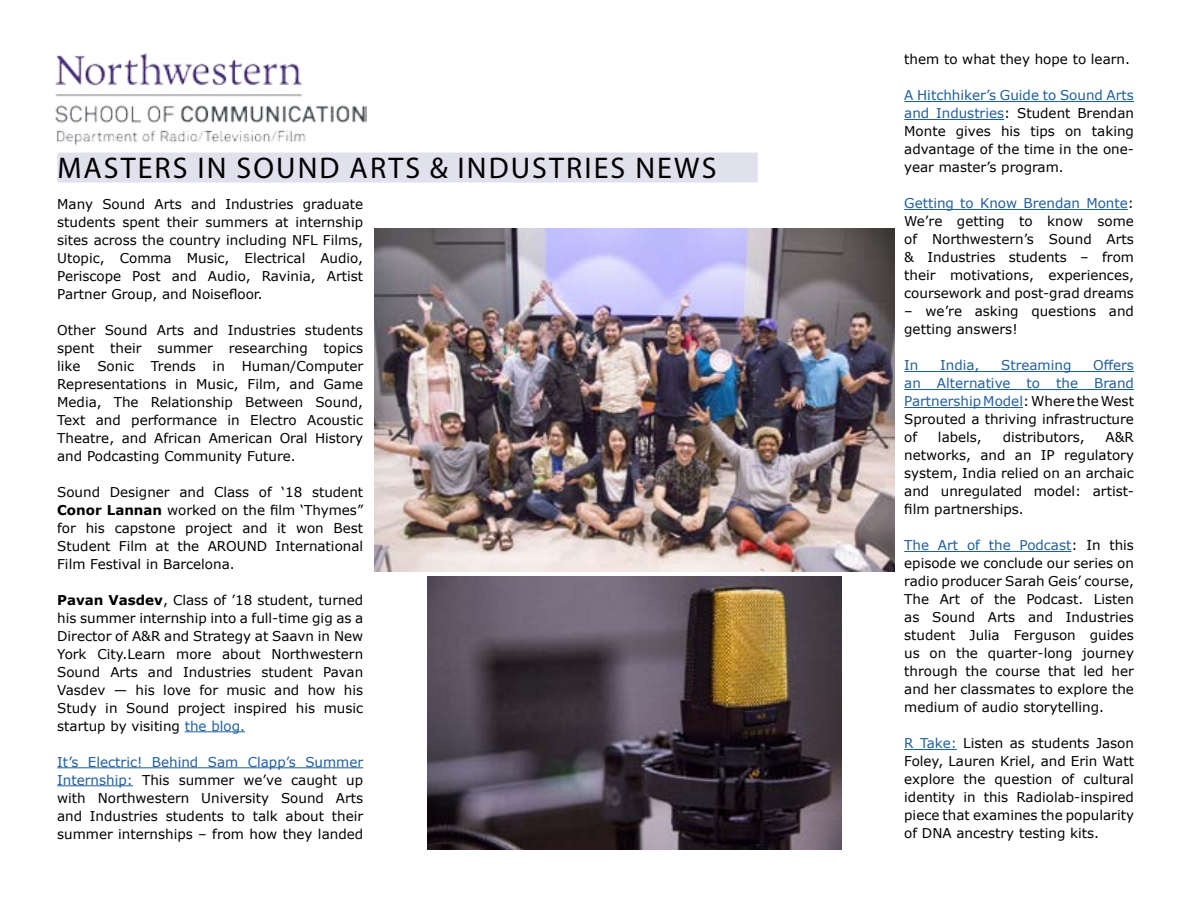
<style>
.page{position:relative;width:1188px;height:918px;background:#fff}
.page>*{position:absolute;margin:0;border:0;box-sizing:border-box;transform-origin:0 0}
.t1{font:30px "Myriad Pro";letter-spacing:.07em;color:#000}
.t2{font:13.5px/18px "Verdana";color:#000;text-align:justify}
.t3{font:13.5px "Verdana";color:#215e9e}
.s1{font-weight:700}
.s2{color:#215e9e}
</style>
<div class="page">
<img style="left:55px;top:54px;width:311px;height:92px">
<div style="left:58px;top:153px;width:700px;height:30px;background:#e1e0ed"></div>
<hr style="left:185px;top:731px;width:60px;height:1px;background:#215e9e">
<hr style="left:57px;top:767px;width:306px;height:1px;background:#215e9e">
<hr style="left:57px;top:785px;width:76px;height:1px;background:#215e9e">
<hr style="left:904px;top:101px;width:230px;height:1px;background:#215e9e">
<hr style="left:904px;top:119px;width:100px;height:1px;background:#215e9e">
<hr style="left:904px;top:209px;width:224px;height:1px;background:#215e9e">
<hr style="left:904px;top:371px;width:230px;height:1px;background:#215e9e">
<hr style="left:904px;top:389px;width:230px;height:1px;background:#215e9e">
<hr style="left:904px;top:407px;width:119px;height:1px;background:#215e9e">
<hr style="left:904px;top:551px;width:167px;height:1px;background:#215e9e">
<hr style="left:904px;top:749px;width:53px;height:1px;background:#215e9e">
<img style="left:427px;top:576px;width:415px;height:273px">
<img style="left:374px;top:229px;width:521px;height:343px">
<h1 class="t1" style="left:58px;top:149px;width:661px">MASTERS IN SOUND ARTS &amp; INDUSTRIES NEWS</h1>
<p class="t2" style="left:57px;top:195px;width:308px">Many Sound Arts and Industries graduate students spent their summers at internship sites across the country including NFL Films, Utopic, Comma Music, Electrical Audio, Periscope Post and Audio, Ravinia, Artist Partner Group, and Noisefloor.</p>
<p class="t2" style="left:57px;top:321px;width:308px">Other Sound Arts and Industries students spent their summer researching topics like</p>
<p class="t2" style="left:57px;top:357px;width:308px;text-indent:185px">Human/Computer Representations in Music, Film, and Game Media, The Relationship Between Sound, Text and performance in Electro Acoustic Theatre, and African American Oral History and Podcasting Community Future.</p>
<p class="t2" style="left:57px;top:483px;width:308px">Sound Designer and Class of ‘18 student <span class="s1">Conor Lannan</span> worked on the film ‘Thymes” for his capstone project and it won Best Student Film at the AROUND International Film Festival in Barcelona.</p>
<p class="t2" style="left:57px;top:591px;width:308px"><span class="s1">Pavan Vasdev</span>, Class of ’18 student, turned his summer internship into a full-time gig as a Director of A&amp;R and Strategy at Saavn in New York City.Learn more about Northwestern Sound Arts and Industries student Pavan Vasdev — his love for music and how his Study in Sound project inspired his music startup by visiting <span class="s2">the blog.</span></p>
<p class="t2" style="left:57px;top:752px;width:308px"><span class="s2">It’s Electric! Behind Sam Clapp’s Summer Internship:</span> This summer we’ve caught up with Northwestern University Sound Arts and Industries students to talk about their summer internships – from how they landed</p>
<p class="t2" style="left:97px;top:357px;width:38px">Sonic</p>
<p class="t2" style="left:151px;top:357px;width:75px">Trends in</p>
<p class="t2" style="left:904px;top:50px;width:227px">them to what they hope to learn.</p>
<p class="t2" style="left:904px;top:86px;width:231px"><span class="s2">A Hitchhiker’s Guide to Sound Arts and Industries</span>: Student Brendan Monte gives his tips on taking advantage of the time in the one&shy;year master’s program.</p>
<p class="t2" style="left:904px;top:194px;width:231px"><span class="s2">Getting to Know Brendan Monte</span>:<br>We’re getting to know some of Northwestern’s Sound Arts &amp; Industries students – from their motivations, experiences, coursework and post-grad dreams</p>
<p class="t2" style="left:904px;top:302px;width:231px">– we’re asking questions and getting answers!</p>
<p class="t3" style="left:904px;top:356px;width:16px">In</p>
<p class="t3" style="left:940px;top:356px;width:41px">India,</p>
<p class="t3" style="left:1001px;top:356px;width:72px">Streaming</p>
<p class="t2" style="left:904px;top:356px;width:231px;text-indent:189px"><span class="s2">Offers an Alternative to the Brand Partnership Model</span>: Where the West Sprouted a thriving infrastructure of</p>
<p class="t2" style="left:938px;top:428px;width:45px">labels,</p>
<p class="t2" style="left:1003px;top:428px;width:84px">distributors,</p>
<p class="t2" style="left:904px;top:428px;width:231px;text-indent:201px">A&amp;R networks, and an IP regulatory system, India relied on an archaic and unregulated model: artist&shy;film partnerships.</p>
<p class="t2" style="left:904px;top:536px;width:231px"><span class="s2">The Art of the Podcast</span>: In this episode we conclude our series on radio producer Sarah Geis’ course, The Art of the Podcast. Listen as Sound Arts and Industries student Julia Ferguson guides us on the quarter-long journey through the course that led her and her classmates to explore the medium of audio storytelling.</p>
<p class="t2" style="left:904px;top:734px;width:231px"><span class="s2">R Take:</span> Listen as students Jason Foley, Lauren Kriel, and Erin Watt explore the question of cultural identity in this Radiolab-inspired piece that examines the popularity of DNA ancestry testing kits.</p>
</div>
